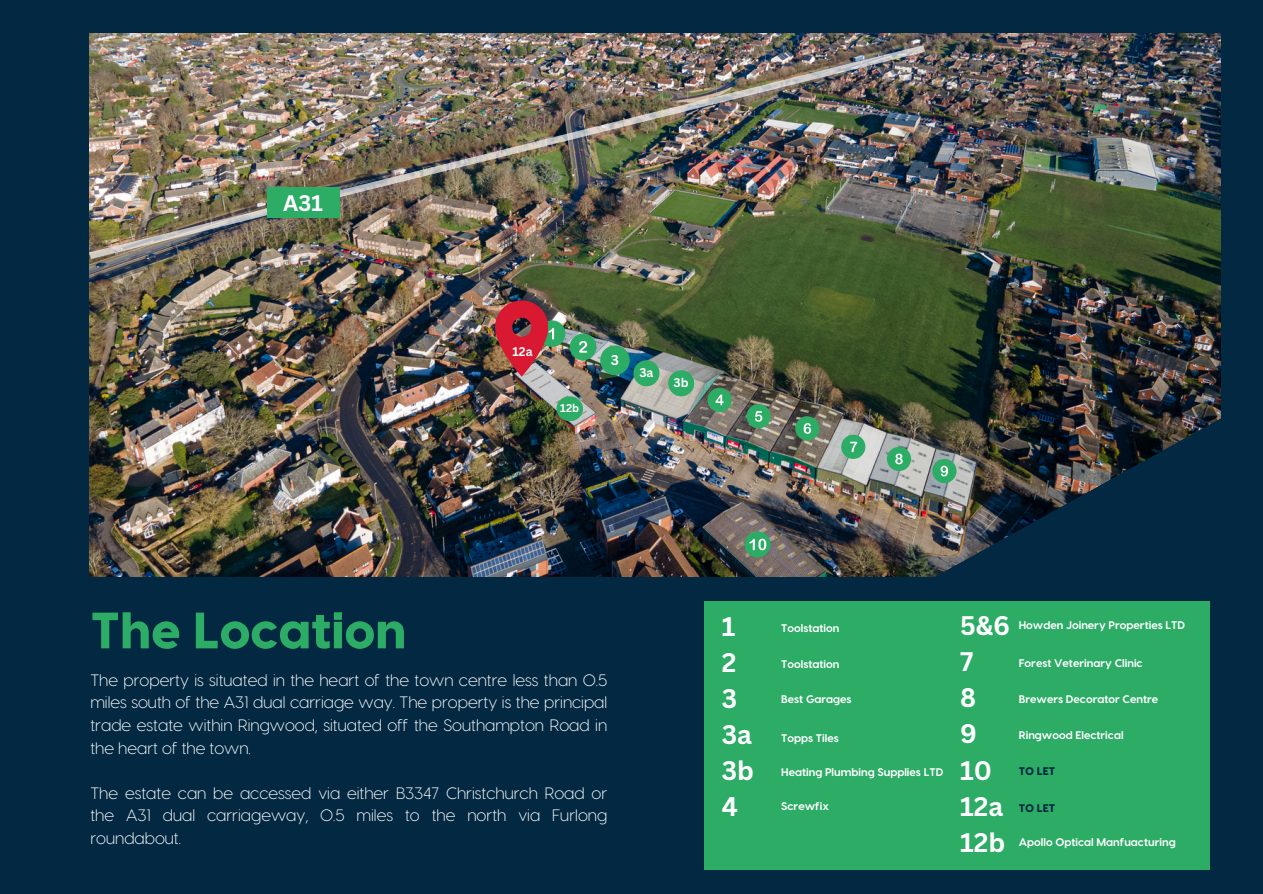
<style>
.page{position:relative;width:1263px;height:894px;background:#fff}
.page>*{position:absolute;margin:0;border:0;box-sizing:border-box;transform-origin:0 0}
.t1{font:800 51px "Visby CF";color:#2dac66}
.t2{font:700 26.1px/36.2px "Canva Sans";color:#fff}
.t3{font:700 21.9px "Canva Sans";color:#fff}
.t4{font:300 16.5px/22.5px "Visby CF";color:#fff;text-align:justify}
.t5{font:700 13.8px "Canva Sans";color:#fff}
.t6{font:700 12.15px "Canva Sans";color:#fff}
.t7{font:700 11.1px "Visby CF";color:#fff}
.t8{font:800 11.1px "Visby CF";color:#032842}
.t9{font:700 10.95px "Canva Sans";color:#fff}
</style>
<div class="page">
<div style="left:0;top:0;width:1263px;height:893px;background:#032842"></div>
<img style="left:89px;top:34px;width:1131px;height:542px">
<img style="left:681px;top:359px;width:540px;height:511px">
<img style="left:89px;top:44px;width:839px;height:216px">
<div style="left:267px;top:187px;width:72px;height:31px;background:#2dac66"></div>
<div style="left:704px;top:601px;width:505px;height:268px;background:#2dac66"></div>
<div style="left:539px;top:320px;width:26px;height:27px;background:#2dac66;border-radius:50%"></div>
<div style="left:570px;top:333px;width:26px;height:27px;background:#2dac66;border-radius:50%"></div>
<svg style="left:579px;top:341px;width:8px;height:11px"></svg>
<div style="left:707px;top:387px;width:25px;height:25px;background:#2dac66;border-radius:50%"></div>
<svg style="left:715px;top:394px;width:9px;height:11px"></svg>
<div style="left:746px;top:404px;width:25px;height:24px;background:#2dac66;border-radius:50%"></div>
<svg style="left:755px;top:411px;width:7px;height:10px"></svg>
<div style="left:795px;top:416px;width:24px;height:24px;background:#2dac66;border-radius:50%"></div>
<svg style="left:804px;top:423px;width:7px;height:10px"></svg>
<div style="left:841px;top:434px;width:24px;height:25px;background:#2dac66;border-radius:50%"></div>
<svg style="left:850px;top:441px;width:7px;height:11px"></svg>
<div style="left:887px;top:446px;width:24px;height:25px;background:#2dac66;border-radius:50%"></div>
<svg style="left:895px;top:453px;width:8px;height:11px"></svg>
<div style="left:932px;top:459px;width:24px;height:24px;background:#2dac66;border-radius:50%"></div>
<svg style="left:940px;top:465px;width:8px;height:11px"></svg>
<div style="left:745px;top:531px;width:25px;height:26px;background:#2dac66;border-radius:50%"></div>
<svg style="left:749px;top:538px;width:17px;height:12px"></svg>
<img style="left:495px;top:300px;width:59px;height:76px">
<div style="left:510px;top:338px;width:26px;height:26px;background:#d91931;border-radius:50%"></div>
<div style="left:556px;top:396px;width:27px;height:25px;background:#2dac66;border-radius:50%"></div>
<div style="left:668px;top:370px;width:26px;height:26px;background:#2dac66;border-radius:50%"></div>
<div style="left:633px;top:360px;width:26px;height:26px;background:#2dac66;border-radius:50%"></div>
<div style="left:600px;top:345px;width:30px;height:30px;background:#2dac66;border-radius:50%"></div>
<p class="t3" style="left:283px;top:188px;width:41px">A31</p>
<p class="t6" style="left:512px;top:342px;width:22px">12a</p>
<p class="t9" style="left:560px;top:400px;width:20px">12b</p>
<h6 class="t5" style="left:611px;top:350px;width:10px">3</h6>
<p class="t6" style="left:639px;top:364px;width:16px">3a</p>
<h2 class="t6" style="left:674px;top:374px;width:17px">3b</h2>
<p class="t1" style="left:90px;top:596px;width:318px">The Location</p>
<p class="t4" style="left:90px;top:667px;width:518px">The property is situated in the heart of the town centre less than 0.5 miles south of the A31 dual carriage way. The property is the principal trade estate within Ringwood, situated off the Southampton Road in the heart of the town.</p>
<h3 class="t4" style="left:90px;top:780px;width:518px">The estate can be accessed via either B3347 Christchurch Road or the A31 dual carriageway, 0.5 miles to the north via Furlong roundabout.</h3>
<p class="t2" style="left:722px;top:607px;width:34px">1<br>2<br>3<br>3a<br>3b<br>4</p>
<h6 class="t7" style="left:781px;top:620px;width:60px">Toolstation</h6>
<p class="t7" style="left:781px;top:656px;width:60px">Toolstation</p>
<h6 class="t7" style="left:781px;top:691px;width:72px">Best Garages</h6>
<p class="t7" style="left:781px;top:730px;width:59px">Topps Tiles</p>
<p class="t7" style="left:781px;top:764px;width:164px">Heating Plumbing Supplies LTD</p>
<h6 class="t7" style="left:781px;top:798px;width:49px">Screwfix</h6>
<h6 class="t2" style="left:960px;top:606px;width:52px">5&amp;6<br>7<br>8<br>9<br>10<br>12a</h6>
<p class="t2" style="left:960px;top:823px;width:47px">12b</p>
<h6 class="t7" style="left:1019px;top:617px;width:168px">Howden Joinery Properties LTD</h6>
<p class="t7" style="left:1019px;top:655px;width:125px">Forest Veterinary Clinic</p>
<p class="t7" style="left:1019px;top:691px;width:141px">Brewers Decorator Centre</p>
<p class="t7" style="left:1019px;top:727px;width:106px">Ringwood Electrical</p>
<h6 class="t8" style="left:1019px;top:763px;width:38px">TO LET</h6>
<h6 class="t8" style="left:1019px;top:800px;width:38px">TO LET</h6>
<p class="t7" style="left:1019px;top:834px;width:158px">Apollo Optical Manfuacturing</p>
</div>
